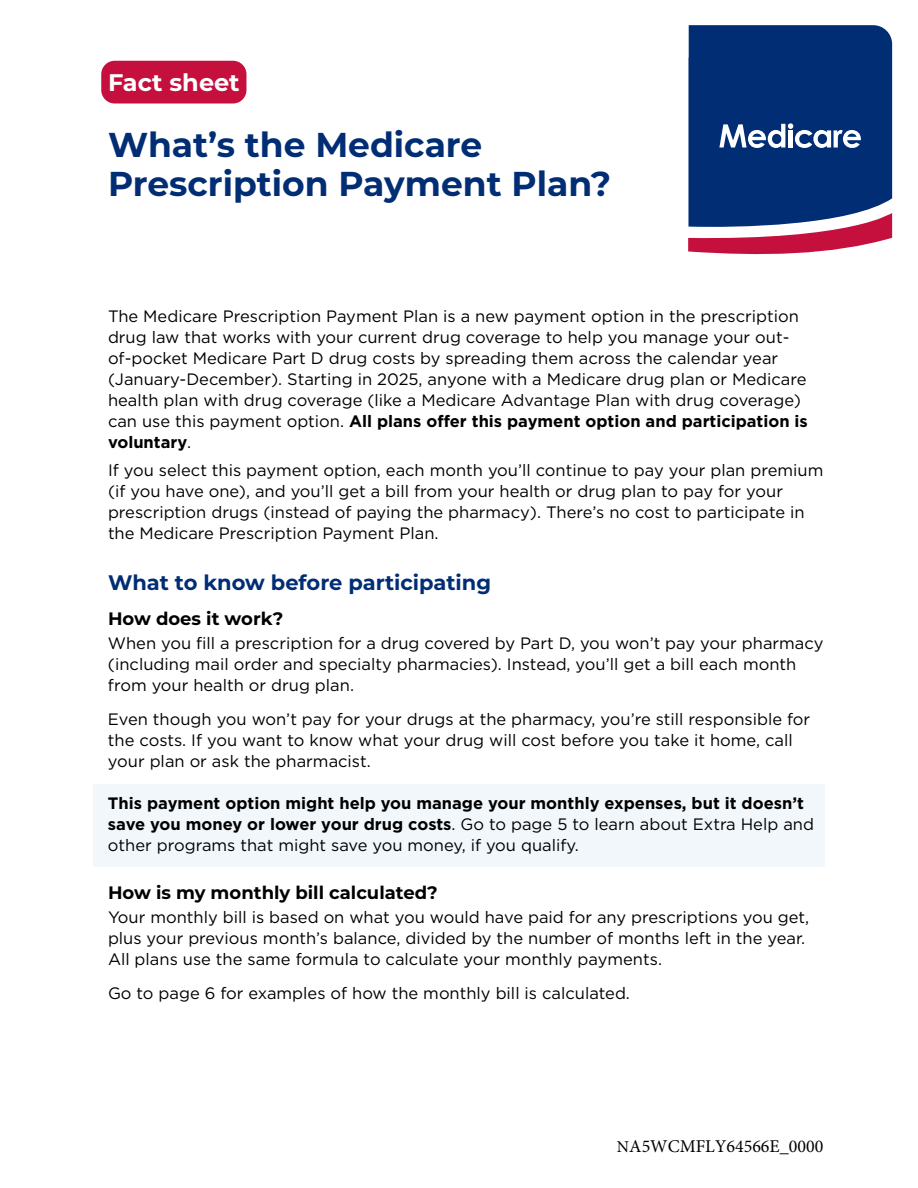
<style>
.page{position:relative;width:918px;height:1188px;background:#fff}
.page>*{position:absolute;margin:0;border:0;box-sizing:border-box;transform-origin:0 0}
.t1{font:700 34.5px/39px "Montserrat";color:#002d74}
.t2{font:700 24px "Montserrat";color:#fff}
.t3{font:700 21px "Montserrat";color:#002d74}
.t4{font:700 18px "Montserrat";color:#000}
.t5{font:18px "Minion Pro";color:#000}
.t6{font:16.5px/21px "Gotham";color:#000}
.t7{font:700 16.5px/21px "Gotham";color:#000}
.s1{font-weight:700}
.s2{font-weight:400}
.s3{font-size:16.5px}
</style>
<div class="page">
<div style="left:94px;top:784px;width:731px;height:83px;background:#f2f7fb"></div>
<div style="left:101px;top:61px;width:145px;height:43px;background:#c50f3c;border-radius:14px"></div>
<svg style="left:688px;top:25px;width:204px;height:230px;background:#2b417e"></svg>
<p class="t2" style="left:108px;top:65px;width:133px">Fact sheet</p>
<h1 class="t1" style="left:108px;top:123px;width:505px">What’s the Medicare<br>Prescription Payment Plan?</h1>
<p class="t6" style="left:108px;top:306px;width:701px">The Medicare Prescription Payment Plan is a new payment option in the prescription drug law that works with your current drug coverage to help you manage your out&shy;of-pocket Medicare Part D drug costs by spreading them across the calendar year (January-December). Starting in 2025, anyone with a Medicare drug plan or Medicare health plan with drug coverage (like a Medicare Advantage Plan with drug coverage) can use this payment option. <span class="s1">All plans ofer this payment option and participation is voluntary</span>.</p>
<p class="t6" style="left:108px;top:460px;width:717px">If you select this payment option, each month you’ll continue to pay your plan premium (if you have one), and you’ll get a bill from your health or drug plan to pay for your prescription drugs (instead of paying the pharmacy). There’s no cost to participate in the Medicare Prescription Payment Plan.</p>
<h2 class="t3" style="left:108px;top:568px;width:385px">What to know before participating</h2>
<p class="t4" style="left:108px;top:605px;width:177px">How does it work?</p>
<p class="t6" style="left:108px;top:632px;width:717px">When you fll a prescription for a drug covered by Part D, you won’t pay your pharmacy (including mail order and specialty pharmacies). Instead, you’ll get a bill each month from your health or drug plan.</p>
<p class="t6" style="left:108px;top:709px;width:704px">Even though you won’t pay for your drugs at the pharmacy, you’re still responsible for the costs. If you want to know what your drug will cost before you take it home, call your plan or ask the pharmacist.</p>
<p class="t7" style="left:108px;top:792px;width:708px">This payment option might help you manage your monthly expenses, but it doesn’t save you money or lower your drug costs<span class="s2">. Go to page 5 to learn about Extra Help and other programs that might save you money, if you qualify.</span></p>
<p class="t4" style="left:108px;top:879px;width:331px">How is my monthly bill calculated?</p>
<p class="t6" style="left:108px;top:906px;width:703px">Your monthly bill is based on what you would have paid for any prescriptions you get, plus your previous month’s balance, divided by the number of months left in the year.<br>All plans use the same formula to calculate your monthly payments.</p>
<p class="t6" style="left:108px;top:983px;width:524px">Go to page 6 for examples of how the monthly bill is calculated.</p>
<p class="t5" style="left:617px;top:1134px;width:208px"><span class="s3">N</span>A5WCMFLY64566E_0000</p>
</div>
